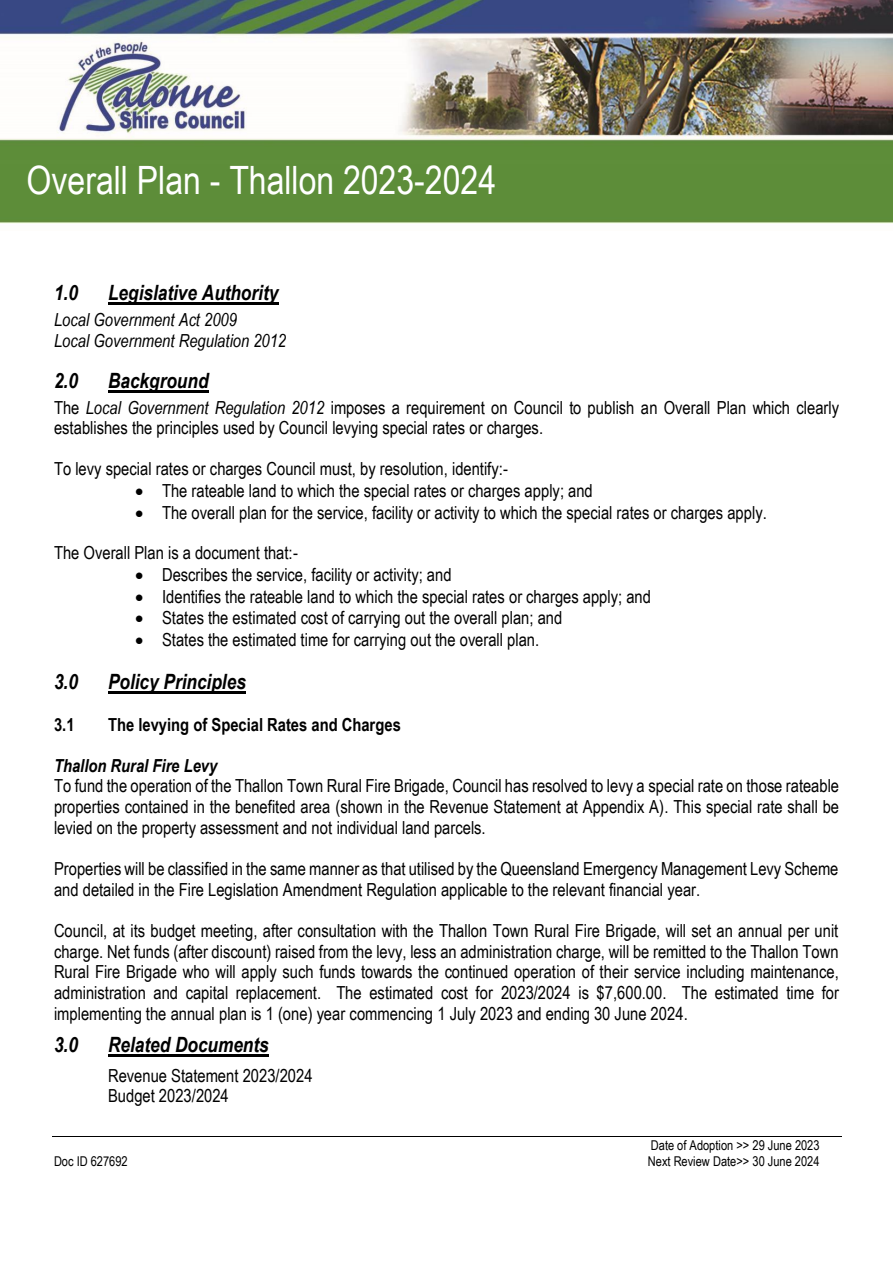
<style>
.page{position:relative;width:893px;height:1263px;background:#fff}
.page>*{position:absolute;margin:0;border:0;box-sizing:border-box;transform-origin:0 0}
.t1{font:39px "Arial Narrow";color:#fff}
.t2{font:italic 700 21px "Arial Narrow";color:#000}
.t3{font:18px/20.7px "Arial Narrow";color:#000}
.t4{font:italic 18px "Arial Narrow";color:#000}
.t5{font:700 18px "Arial Narrow";color:#000}
.t6{font:italic 700 18px "Arial Narrow";color:#000}
.t7{font:13.5px "Arial Narrow";color:#000}
.s1{font-style:italic}
</style>
<div class="page">
<hr style="left:52px;top:1136px;width:789px;height:1px;background:#000">
<img style="left:0;top:0;width:893px;height:224px">
<hr style="left:108px;top:302px;width:170px;height:2px;background:#000">
<hr style="left:108px;top:390px;width:100px;height:2px;background:#000">
<hr style="left:108px;top:691px;width:138px;height:3px;background:#000">
<hr style="left:108px;top:1054px;width:161px;height:2px;background:#000">
<h1 class="t1" style="left:27px;top:157px;width:471px">Overall Plan - Thallon 2023-2024</h1>
<h1 class="t2" style="left:54px;top:280px;width:25px">1.0</h1>
<h1 class="t2" style="left:108px;top:280px;width:172px">Legislative Authority</h1>
<p class="t4" style="left:54px;top:309px;width:184px">Local Government Act 2009</p>
<p class="t4" style="left:54px;top:330px;width:234px">Local Government Regulation 2012</p>
<h1 class="t2" style="left:54px;top:368px;width:25px">2.0</h1>
<h1 class="t2" style="left:108px;top:368px;width:102px">Background</h1>
<p class="t3" style="left:54px;top:397px;width:787px">The <span class="s1">Local Government Regulation 2012</span> imposes a requirement on Council to publish an Overall Plan which clearly establishes the principles used by Council levying special rates or charges.</p>
<p class="t3" style="left:54px;top:458px;width:455px">To levy special rates or charges Council must, by resolution, identify:-</p>
<p class="t3" style="left:135px;top:480px;width:459px">• The rateable land to which the special rates or charges apply; and</p>
<p class="t3" style="left:135px;top:502px;width:633px">• The overall plan for the service, facility or activity to which the special rates or charges apply.</p>
<p class="t3" style="left:54px;top:542px;width:245px">The Overall Plan is a document that:-</p>
<p class="t3" style="left:135px;top:564px;width:318px">• Describes the service, facility or activity; and</p>
<p class="t3" style="left:135px;top:586px;width:517px">• Identifies the rateable land to which the special rates or charges apply; and</p>
<p class="t3" style="left:135px;top:607px;width:429px">• States the estimated cost of carrying out the overall plan; and</p>
<p class="t3" style="left:135px;top:629px;width:406px">• States the estimated time for carrying out the overall plan.</p>
<p class="t2" style="left:54px;top:670px;width:25px">3.0</p>
<p class="t2" style="left:108px;top:670px;width:139px">Policy Principles</p>
<p class="t5" style="left:54px;top:714px;width:22px">3.1</p>
<p class="t5" style="left:108px;top:714px;width:294px">The levying of Special Rates and Charges</p>
<p class="t6" style="left:54px;top:755px;width:165px">Thallon Rural Fire Levy</p>
<p class="t3" style="left:54px;top:775px;width:787px;text-align:justify">To fund the operation of the Thallon Town Rural Fire Brigade, Council has resolved to levy a special rate on those rateable properties contained in the benefited area (shown in the Revenue Statement at Appendix A). This special rate shall be levied on the property assessment and not individual land parcels.</p>
<p class="t3" style="left:54px;top:858px;width:786px">Properties will be classified in the same manner as that utilised by the Queensland Emergency Management Levy Scheme and detailed in the Fire Legislation Amendment Regulation applicable to the relevant financial year.</p>
<p class="t3" style="left:54px;top:920px;width:787px;text-align:justify">Council, at its budget meeting, after consultation with the Thallon Town Rural Fire Brigade, will set an annual per unit charge. Net funds (after discount) raised from the levy, less an administration charge, will be remitted to the Thallon Town Rural Fire Brigade who will apply such funds towards the continued operation of their service including maintenance, administration and capital replacement. The estimated cost for 2023/2024 is $7,600.00. The estimated time for implementing the annual plan is 1 (one) year commencing 1 July 2023 and ending 30 June 2024.</p>
<p class="t2" style="left:54px;top:1032px;width:26px">3.0</p>
<p class="t2" style="left:108px;top:1032px;width:162px">Related Documents</p>
<p class="t3" style="left:108px;top:1065px;width:206px">Revenue Statement 2023/2024</p>
<p class="t3" style="left:108px;top:1085px;width:122px">Budget 2023/2024</p>
<p class="t7" style="left:651px;top:1138px;width:170px">Date of Adoption &gt;&gt; 29 June 2023</p>
<p class="t7" style="left:54px;top:1153px;width:75px">Doc ID 627692</p>
<p class="t7" style="left:648px;top:1153px;width:173px">Next Review Date&gt;&gt; 30 June 2024</p>
</div>
